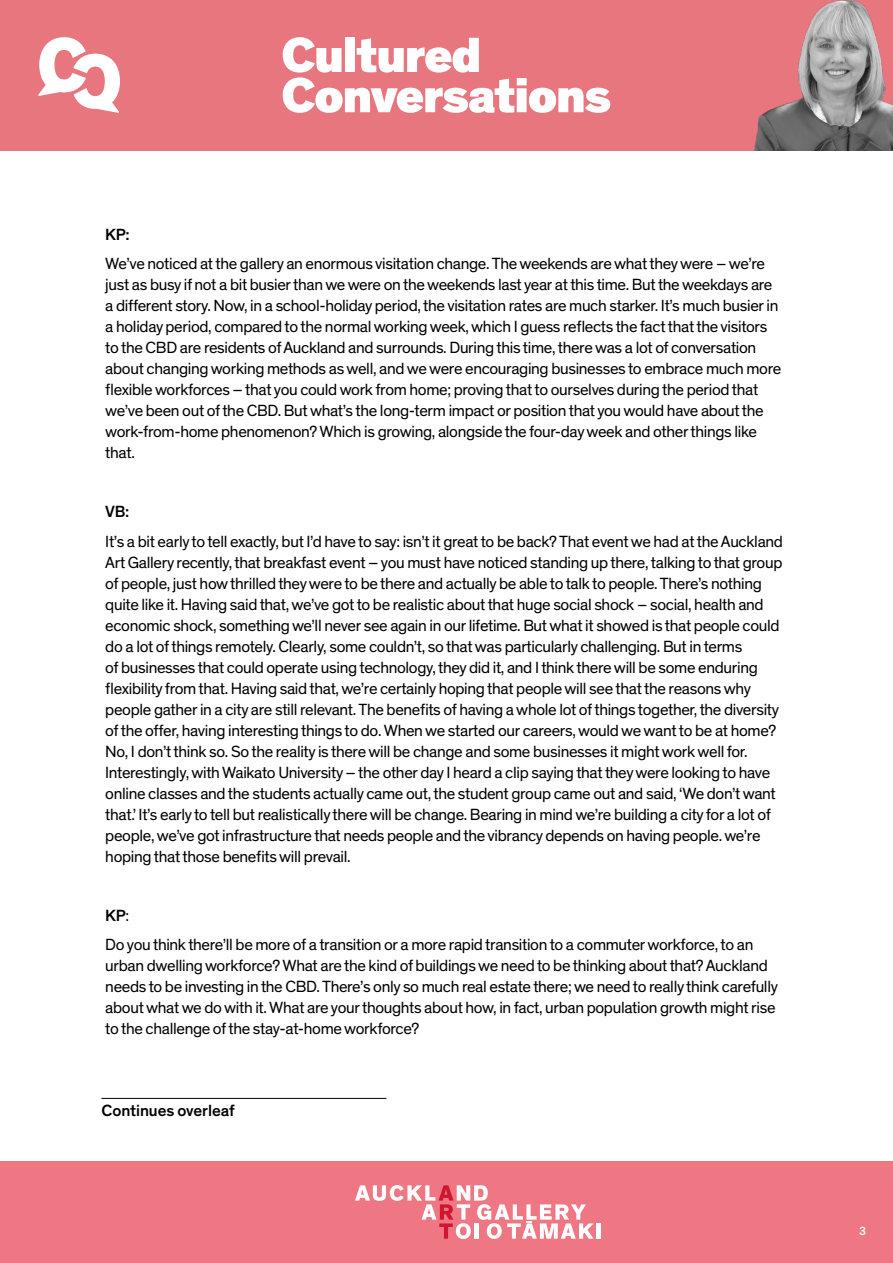
<style>
.page{position:relative;width:893px;height:1263px;background:#fff}
.page>*{position:absolute;margin:0;border:0;box-sizing:border-box;transform-origin:0 0}
.t1{font:16.5px/21px "Theinhardt";letter-spacing:-.02em;color:#000}
.t2{font:500 16.5px "Theinhardt";letter-spacing:-.005em;color:#000}
.t3{font:500 12px "Theinhardt";color:#fff}
.s1{font-weight:500}
</style>
<div class="page">
<div style="left:0;top:1161px;width:893px;height:102px;background:#ee7783"></div>
<hr style="left:101px;top:1098px;width:285px;height:1px;background:#000">
<hr style="left:596px;top:1223px;width:4px;height:16px;background:#fff">
<svg style="left:355px;top:1185px;width:239px;height:54px"></svg>
<div style="left:0;top:0;width:893px;height:150px;background:#e8767f"></div>
<svg style="left:38px;top:37px;width:82px;height:76px"></svg>
<svg style="left:283px;top:37px;width:327px;height:76px"></svg>
<img style="left:754px;top:0;width:139px;height:150px">
<p class="t2" style="left:105px;top:224px;width:26px">KP:</p>
<p class="t1" style="left:105px;top:253px;width:677px">We’ve noticed at the gallery an enormous visitation change. The weekends are what they were – we’re just as busy if not a bit busier than we were on the weekends last year at this time. But the weekdays are a different story. Now, in a school-holiday period, the visitation rates are much starker. It’s much busier in a holiday period, compared to the normal working week, which I guess reflects the fact that the visitors to the CBD are residents of Auckland and surrounds. During this time, there was a lot of conversation about changing working methods as well, and we were encouraging businesses to embrace much more flexible workforces – that you could work from home; proving that to ourselves during the period that we’ve been out of the CBD. But what’s the long-term impact or position that you would have about the work-from-home phenomenon? Which is growing, alongside the four-day week and other things like that.</p>
<p class="t2" style="left:105px;top:502px;width:26px">VB:</p>
<p class="t1" style="left:105px;top:531px;width:679px">It’s a bit early to tell exactly, but I’d have to say: isn’t it great to be back? That event we had at the Auckland Art Gallery recently, that breakfast event – you must have noticed standing up there, talking to that group of people, just how thrilled they were to be there and actually be able to talk to people. There’s nothing quite like it. Having said that, we’ve got to be realistic about that huge social shock – social, health and economic shock, something we’ll never see again in our lifetime. But what it showed is that people could do a lot of things remotely. Clearly, some couldn’t, so that was particularly challenging. But in terms<br>of businesses that could operate using technology, they did it, and I think there will be some enduring flexibility from that. Having said that, we’re certainly hoping that people will see that the reasons why people gather in a city are still relevant. The benefits of having a whole lot of things together, the diversity of the offer, having interesting things to do. When we started our careers, would we want to be at home?<br>No, I don’t think so. So the reality is there will be change and some businesses it might work well for.<br>Interestingly, with Waikato University – the other day I heard a clip saying that they were looking to have online classes and the students actually came out, the student group came out and said, ‘We don’t want that.’ It’s early to tell but realistically there will be change. Bearing in mind we’re building a city for a lot of people, we’ve got infrastructure that needs people and the vibrancy depends on having people. we’re hoping that those benefits will prevail.</p>
<p class="t1" style="left:105px;top:901px;width:650px;line-height:29.5px"><span class="s1">KP</span>:<br>Do you think there’ll be more of a transition or a more rapid transition to a commuter workforce, to an</p>
<p class="t1" style="left:105px;top:956px;width:674px">urban dwelling workforce? What are the kind of buildings we need to be thinking about that? Auckland needs to be investing in the CBD. There’s only so much real estate there; we need to really think carefully about what we do with it. What are your thoughts about how, in fact, urban population growth might rise to the challenge of the stay-at-home workforce?</p>
<p class="t2" style="left:101px;top:1100px;width:135px">Continues overleaf</p>
<p class="t3" style="left:859px;top:1223px;width:9px">3</p>
</div>
